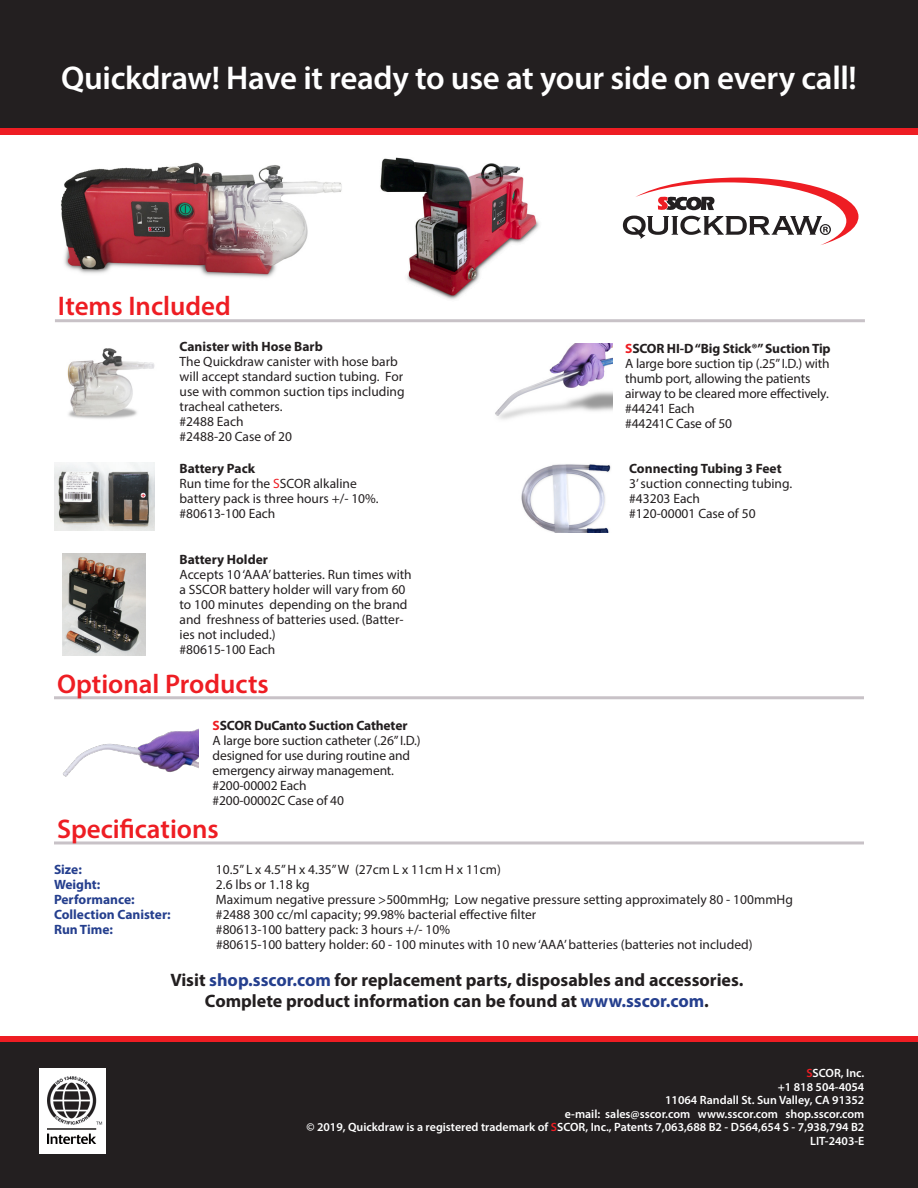
<style>
.page{position:relative;width:918px;height:1188px;background:#fff}
.page>*{position:absolute;margin:0;border:0;box-sizing:border-box;transform-origin:0 0}
.t1{font:600 33px "Myriad Pro";letter-spacing:-.01em;color:#fff}
.t2{font:600 27px "Myriad Pro";color:#ee1d23}
.t3{font:700 18px "Myriad Pro";color:#231f20}
.t4{font:13.5px/15px "Myriad Pro";color:#231f20}
.t5{font:700 13.5px "Myriad Pro";letter-spacing:-.005em;color:#231f20}
.t6{font:700 13.5px "Myriad Pro";color:#253f8e}
.t7{font:600 12px/13.5px "Myriad Pro";color:#fff;text-align:right}
.s1{font-weight:700}
.s2{color:#ee1d23}
.s3{font-weight:700;color:#ee1d23}
.s4{color:#253f8e}
</style>
<div class="page">
<img style="left:380px;top:157px;width:159px;height:143px">
<svg style="left:0;top:1036px;width:918px;height:7px;background:#d11d22"></svg>
<div style="left:0;top:1043px;width:918px;height:145px;background:#231f20"></div>
<div style="left:0;top:0;width:918px;height:134px;background:linear-gradient(to right,#ee1d23,#ee1d23)"></div>
<div style="left:0;top:0;width:918px;height:127px;background:#231f20"></div>
<hr style="left:54px;top:696px;width:810px;height:3px;background:#c8c2c7">
<img style="left:61px;top:162px;width:281px;height:116px">
<svg style="left:623px;top:178px;width:235px;height:67px"></svg>
<img style="left:67px;top:348px;width:88px;height:71px">
<img style="left:63px;top:554px;width:83px;height:102px">
<img style="left:54px;top:462px;width:100px;height:68px">
<img style="left:495px;top:343px;width:118px;height:77px">
<img style="left:62px;top:729px;width:136px;height:48px">
<hr style="left:55px;top:319px;width:810px;height:3px;background:#c8c2c7">
<hr style="left:54px;top:841px;width:810px;height:3px;background:#c8c2c7">
<img style="left:521px;top:464px;width:90px;height:69px">
<div style="left:39px;top:1068px;width:67px;height:86px;background:#fff"></div>
<img style="left:48px;top:1076px;width:55px;height:68px">
<p class="t1" style="left:61px;top:57px;width:797px">Quickdraw! Have it ready to use at your side on every call!</p>
<p class="t2" style="left:58px;top:289px;width:174px">Items Included</p>
<p class="t4" style="left:180px;top:339px;width:227px"><span class="s1">Canister with Hose Barb<br></span>The Quickdraw canister with hose barb will accept standard suction tubing. For use with common suction tips including tracheal catheters.</p>
<p class="t4" style="left:180px;top:414px;width:65px">#2488 Each</p>
<p class="t4" style="left:180px;top:429px;width:114px">#2488-20 Case of 20</p>
<p class="t5" style="left:180px;top:459px;width:77px">Battery Pack</p>
<p class="t4" style="left:180px;top:475px;width:201px">Run time for the <span class="s2">S</span>SCOR alkaline battery pack is three hours +/- 10%.</p>
<p class="t4" style="left:180px;top:505px;width:97px">#80613-100 Each</p>
<p class="t5" style="left:180px;top:551px;width:90px">Battery Holder</p>
<p class="t4" style="left:180px;top:567px;width:234px">Accepts 10 ‘AAA’ batteries. Run times with a SSCOR battery holder will vary from 60 to 100 minutes depending on the brand and freshness of batteries used. (Batter&shy;ies not included.)</p>
<p class="t4" style="left:180px;top:642px;width:97px">#80615-100 Each</p>
<p class="t2" style="left:57px;top:666px;width:213px">Optional Products</p>
<p class="t5" style="left:213px;top:717px;width:196px"><span class="s2">S</span>SCOR DuCanto Suction Catheter</p>
<p class="t4" style="left:213px;top:733px;width:210px">A large bore suction catheter (.26” I.D.) designed for use during routine and emergency airway management.</p>
<p class="t4" style="left:213px;top:778px;width:95px">#200-00002 Each</p>
<p class="t4" style="left:213px;top:793px;width:133px">#200-00002C Case of 40</p>
<p class="t2" style="left:57px;top:812px;width:163px">Specifications</p>
<p class="t4" style="left:625px;top:341px;width:207px"><span class="s3">S</span><span class="s1">SCOR HI-D “Big Stick®” Suction Tip<br></span>A large bore suction tip (.25” I.D.) with thumb port, allowing the patients airway to be cleared more effectively. #44241 Each</p>
<p class="t4" style="left:625px;top:416px;width:109px">#44241C Case of 50</p>
<p class="t5" style="left:629px;top:459px;width:154px">Connecting Tubing 3 Feet</p>
<p class="t4" style="left:629px;top:475px;width:165px">3’ suction connecting tubing.</p>
<p class="t4" style="left:629px;top:490px;width:72px">#43203 Each</p>
<p class="t4" style="left:629px;top:505px;width:128px">#120-00001 Case of 50</p>
<p class="t6" style="left:54px;top:861px;width:29px">Size:</p>
<p class="t4" style="left:216px;top:862px;width:286px">10.5” L x 4.5” H x 4.35” W (27cm L x 11cm H x 11cm)</p>
<p class="t6" style="left:54px;top:876px;width:48px">Weight:</p>
<p class="t4" style="left:216px;top:877px;width:95px">2.6 lbs or 1.18 kg</p>
<p class="t6" style="left:54px;top:891px;width:82px">Performance:</p>
<p class="t4" style="left:216px;top:892px;width:578px">Maximum negative pressure &gt;500mmHg; Low negative pressure setting approximately 80 - 100mmHg</p>
<p class="t6" style="left:54px;top:906px;width:118px">Collection Canister:</p>
<p class="t4" style="left:216px;top:907px;width:322px">#2488 300 cc/ml capacity; 99.98% bacterial effective filter</p>
<p class="t6" style="left:54px;top:921px;width:61px">Run Time:</p>
<p class="t4" style="left:216px;top:922px;width:236px">#80613-100 battery pack: 3 hours +/- 10%</p>
<p class="t4" style="left:216px;top:937px;width:538px">#80615-100 battery holder: 60 - 100 minutes with 10 new ‘AAA’ batteries (batteries not included)</p>
<p class="t3" style="left:170px;top:968px;width:575px">Visit <span class="s4">shop.sscor.com</span> for replacement parts, disposables and accessories.</p>
<p class="t3" style="left:205px;top:989px;width:505px">Complete product information can be found at <span class="s4">www.sscor.com</span>.</p>
<p class="t7" style="left:806px;top:1066px;width:60px"><span class="s2">S</span>SCOR, Inc.</p>
<p class="t7" style="left:665px;top:1079px;width:201px">+1 818 504-4054<br>11064 Randall St. Sun Valley, CA 91352</p>
<p class="t7" style="left:565px;top:1106px;width:301px">e-mail: sales@sscor.com www.sscor.com shop.sscor.com</p>
<p class="t7" style="left:306px;top:1120px;width:559px">© 2019, Quickdraw is a registered trademark of <span class="s2">S</span>SCOR, Inc., Patents 7,063,688 B2 - D564,654 S - 7,938,794 B2</p>
<p class="t7" style="left:810px;top:1133px;width:56px">LIT-2403-E</p>
</div>
